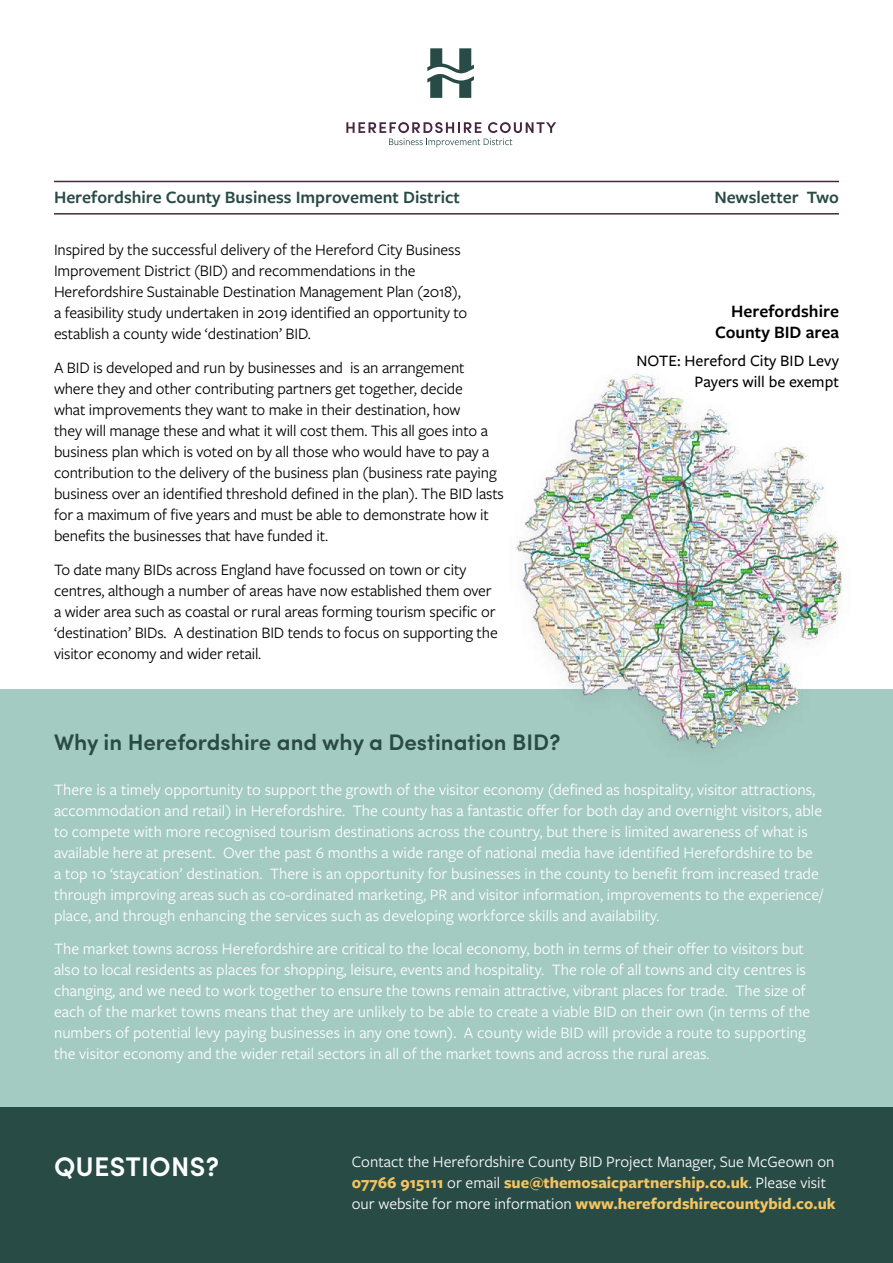
<style>
.page{position:relative;width:893px;height:1263px;background:#fff}
.page>*{position:absolute;margin:0;border:0;box-sizing:border-box;transform-origin:0 0}
.t1{font:600 27px "Sofia Pro";letter-spacing:.01em;color:#fff}
.t2{font:600 22.5px "Sofia Pro";color:#294b45}
.t3{font:600 18px "Freight Sans Pro";color:#294b45}
.t4{font:600 18px/21px "Freight Sans Pro";color:#000;text-align:right}
.t5{font:16.5px/21px "Freight Sans Pro";color:#fff}
.t6{font:16.5px/21px "Freight Sans Pro";letter-spacing:-.01em;color:#000}
.t7{font:500 16.5px/21px "Freight Sans Pro";color:#000;text-align:right}
.s1{font-weight:700;color:#f4c460}
</style>
<div class="page">
<div style="left:0;top:690px;width:893px;height:418px;background:#a4cbc1"></div>
<img style="left:497px;top:373px;width:360px;height:376px">
<hr style="left:54px;top:181px;width:785px;height:1px;background:#452742">
<hr style="left:54px;top:213px;width:785px;height:2px;background:#452742">
<svg style="left:427px;top:48px;width:47px;height:50px"></svg>
<svg style="left:346px;top:122px;width:210px;height:25px"></svg>
<div style="left:0;top:1108px;width:893px;height:155px;background:#294b45"></div>
<p class="t3" style="left:54px;top:185px;width:407px">Herefordshire County Business Improvement District</p>
<p class="t3" style="left:714px;top:185px;width:126px">Newsletter Two</p>
<p class="t6" style="left:54px;top:238px;width:415px">Inspired by the successful delivery of the Hereford City Business Improvement District (BID) and recommendations in the Herefordshire Sustainable Destination Management Plan (2018), a feasibility study undertaken in 2019 identified an opportunity to establish a county wide ‘destination’ BID.</p>
<p class="t6" style="left:54px;top:356px;width:451px">A BID is developed and run by businesses and is an arrangement where they and other contributing partners get together, decide<br>what improvements they want to make in their destination, how<br>they will manage these and what it will cost them. This all goes into a business plan which is voted on by all those who would have to pay a contribution to the delivery of the business plan (business rate paying business over an identified threshold defined in the plan). The BID lasts for a maximum of five years and must be able to demonstrate how it benefits the businesses that have funded it.</p>
<p class="t6" style="left:54px;top:558px;width:445px">To date many BIDs across England have focussed on town or city centres, although a number of areas have now established them over a wider area such as coastal or rural areas forming tourism specific or ‘destination’ BIDs. A destination BID tends to focus on supporting the visitor economy and wider retail.</p>
<h2 class="t2" style="left:54px;top:725px;width:508px">Why in Herefordshire and why a Destination BID?</h2>
<p class="t4" style="left:715px;top:300px;width:125px">Herefordshire<br>County BID area</p>
<p class="t7" style="left:636px;top:349px;width:204px">NOTE: Hereford City BID Levy<br>Payers will be exempt</p>
<p class="t5" style="left:54px;top:778px;width:770px">There is a timely opportunity to support the growth of the visitor economy (defined as hospitality, visitor attractions, accommodation and retail) in Herefordshire. The county has a fantastic offer for both day and overnight visitors, able to compete with more recognised tourism destinations across the country, but there is limited awareness of what is available here at present. Over the past 6 months a wide range of national media have identified Herefordshire to be a top 10 ‘staycation’ destination. There is an opportunity for businesses in the county to benefit from increased trade through improving areas such as co-ordinated marketing, PR and visitor information, improvements to the experience/ place, and through enhancing the services such as developing workforce skills and availability.</p>
<p class="t5" style="left:54px;top:938px;width:758px">The market towns across Herefordshire are critical to the local economy, both in terms of their offer to visitors but also to local residents as places for shopping, leisure, events and hospitality. The role of all towns and city centres is changing, and we need to work together to ensure the towns remain attractive, vibrant places for trade. The size of each of the market towns means that they are unlikely to be able to create a viable BID on their own (in terms of the numbers of potential levy paying businesses in any one town). A county wide BID will provide a route to supporting the visitor economy and the wider retail sectors in all of the market towns and across the rural areas.</p>
<h1 class="t1" style="left:54px;top:1146px;width:166px">QUESTIONS?</h1>
<p class="t5" style="left:352px;top:1150px;width:485px">Contact the Herefordshire County BID Project Manager, Sue McGeown on<br><span class="s1">07766 915111</span> or email <span class="s1">sue@themosaicpartnership.co.uk</span>. Please visit our website for more information <span class="s1">www.herefordshirecountybid.co.uk</span></p>
</div>
